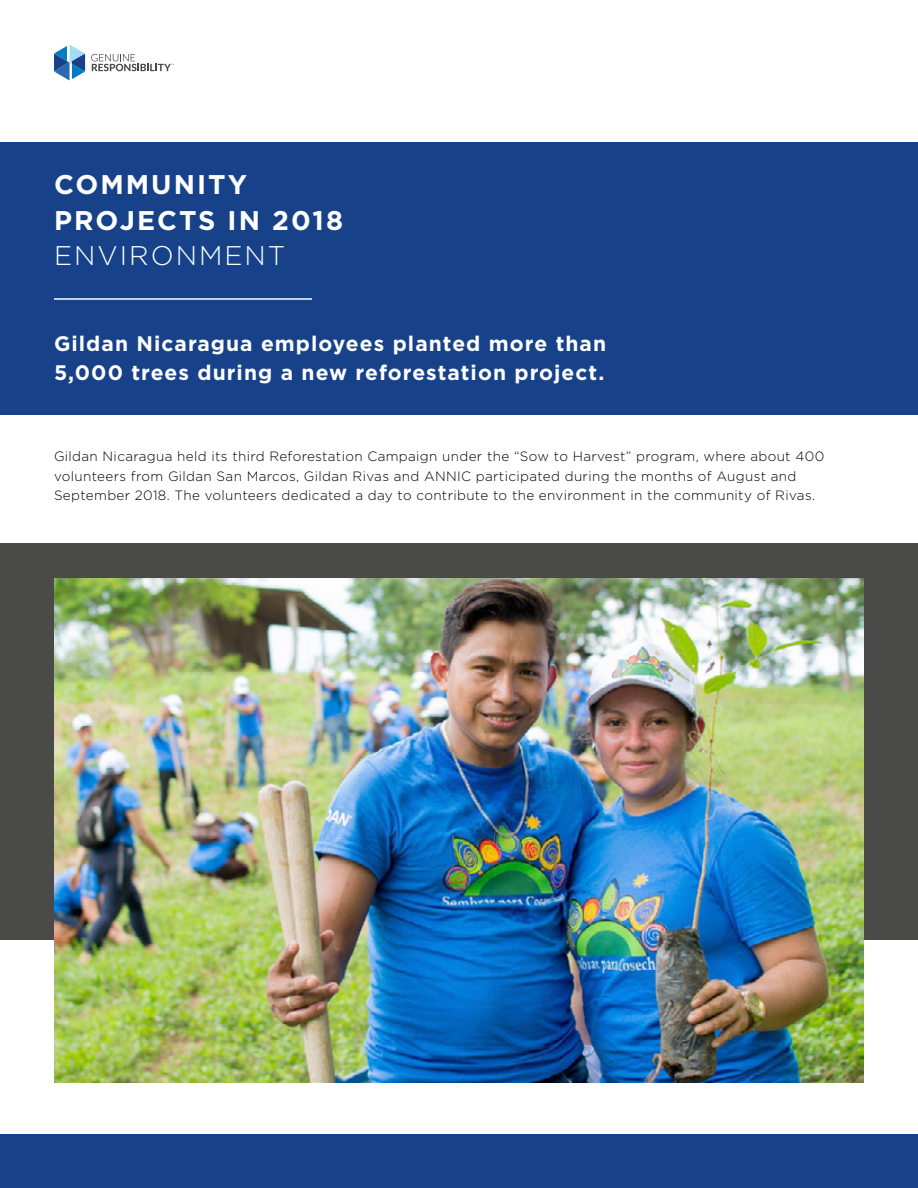
<style>
.page{position:relative;width:918px;height:1188px;background:#fff}
.page>*{position:absolute;margin:0;border:0;box-sizing:border-box;transform-origin:0 0}
.t1{font:700 27px/36px "Gotham";letter-spacing:.075em;color:#fff}
.t2{font:300 27px "Gotham";letter-spacing:.075em;color:#fff}
.t3{font:700 21px/28.5px "Gotham";letter-spacing:.05em;color:#fff}
.t4{font:300 13.5px/19.5px "Gotham";letter-spacing:.025em;color:#000}
</style>
<div class="page">
<svg style="left:91px;top:54px;width:83px;height:17px"></svg>
<svg style="left:54px;top:45px;width:31px;height:36px"></svg>
<div style="left:0;top:142px;width:918px;height:272px;background:#17428a"></div>
<div style="left:0;top:543px;width:918px;height:397px;background:#4a4a49"></div>
<hr style="left:54px;top:298px;width:258px;height:2px;background:#fff">
<img style="left:54px;top:579px;width:810px;height:503px">
<div style="left:0;top:1134px;width:918px;height:54px;background:#17428a"></div>
<h1 class="t1" style="left:54px;top:166px;width:291px">COMMUNITY<br>PROJECTS IN 2018</h1>
<h1 class="t2" style="left:54px;top:239px;width:233px">ENVIRONMENT</h1>
<h2 class="t3" style="left:54px;top:329px;width:554px">Gildan Nicaragua employees planted more than<br>5,000 trees during a new reforestation project.</h2>
<p class="t4" style="left:54px;top:446px;width:772px">Gildan Nicaragua held its third Reforestation Campaign under the “Sow to Harvest” program, where about 400 volunteers from Gildan San Marcos, Gildan Rivas and ANNIC participated during the months of August and<br>September 2018. The volunteers dedicated a day to contribute to the environment in the community of Rivas.</p>
</div>
